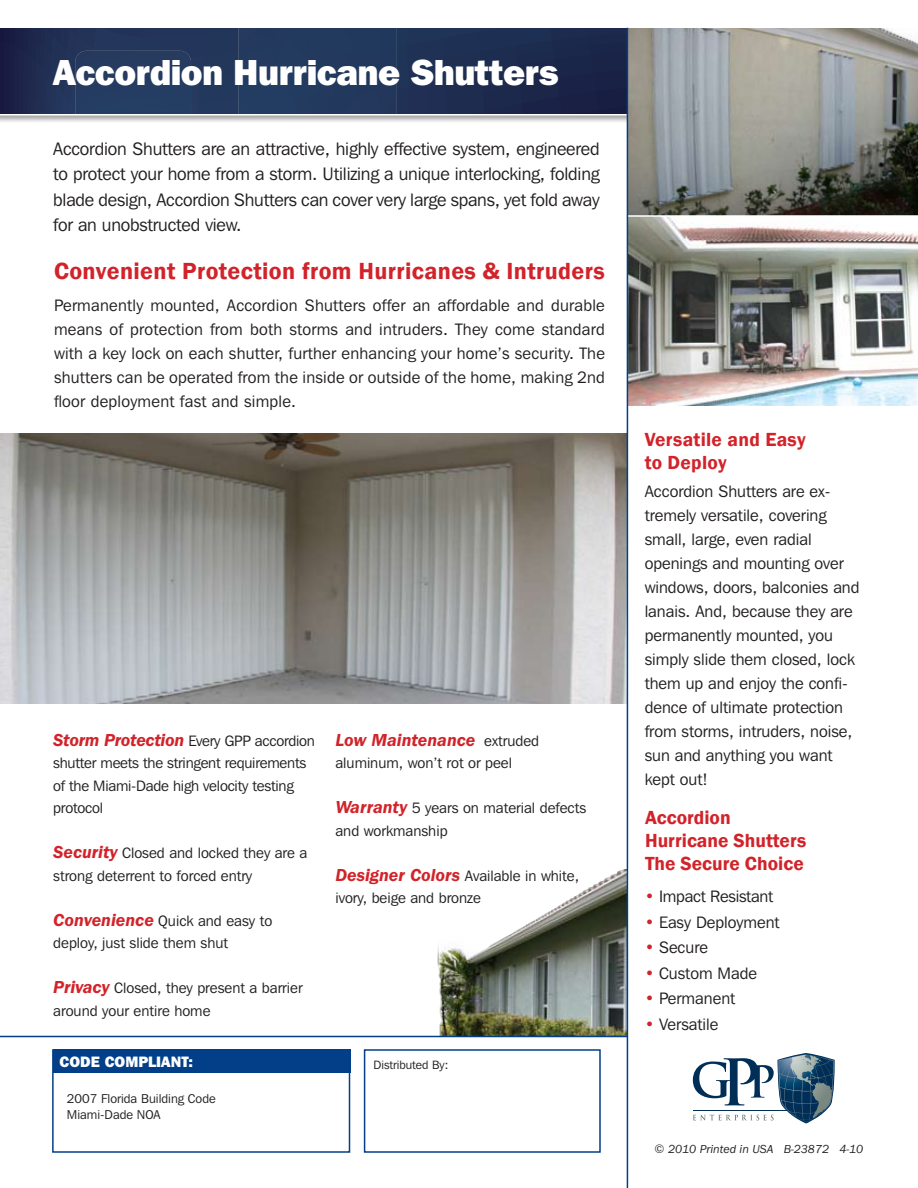
<style>
.page{position:relative;width:918px;height:1188px;background:#fff}
.page>*{position:absolute;margin:0;border:0;box-sizing:border-box;transform-origin:0 0}
.t1{font:800 36px "Franklin Gothic IT Cby BT";letter-spacing:-.015em;color:#fff}
.t2{font:600 24px "Franklin Gothic";letter-spacing:.015em;color:#d2232a}
.t3{font:600 19.5px/23.4px "Franklin Gothic";color:#d2232a}
.t4{font:18px/25.5px "Franklin Gothic IT Cby BT";letter-spacing:-.01em;color:#231f20;text-align:justify}
.t5{font:italic 600 18px "Franklin Gothic";color:#d2232a}
.t6{font:16.5px/24px "Franklin Gothic IT Cby BT";color:#231f20}
.t7{font:15px/22.5px "Franklin Gothic IT Cby BT";color:#231f20}
.t8{font:800 15px "Franklin Gothic IT Cby BT";color:#fff}
.t9{font:12.75px/16.5px "Franklin Gothic IT Cby BT";color:#231f20}
.t10{font:italic 12px "Franklin Gothic";color:#231f20}
.t11{font:12px "Franklin Gothic IT Cby BT";color:#231f20}
.s1{font-family:"Franklin Gothic";font-weight:600;font-style:italic;font-size:18px;color:#d2232a}
.s2{font-family:"Franklin Gothic IT Cby BT";font-weight:400;font-style:normal;font-size:15px;color:#231f20}
.s3{color:#d2232a}
.s4{font-family:"Franklin Gothic IT Cby BT"}
</style>
<div class="page">
<img style="left:434px;top:870px;width:193px;height:166px">
<div style="left:0;top:16px;width:689px;height:107px;background:#231f20;opacity:.4"></div>
<svg style="left:0;top:28px;width:627px;height:88px;background:#243659"></svg>
<img style="left:628px;top:28px;width:290px;height:378px">
<img style="left:0;top:434px;width:627px;height:270px">
<svg style="left:693px;top:1053px;width:142px;height:71px"></svg>
<hr style="left:627px;top:215px;width:291px;height:2px;background:#fff">
<div style="left:0;top:0;width:918px;height:28px;background:#fff"></div>
<hr style="left:627px;top:28px;width:1px;height:1160px;background:#023f88">
<hr style="left:0;top:1036px;width:627px;height:1px;background:#023f88">
<div style="left:53px;top:1049px;width:297px;height:24px;background:#023f88"></div>
<p class="t1" style="left:53px;top:50px;width:507px">Accordion Hurricane Shutters</p>
<p class="t4" style="left:53px;top:135px;width:548px">Accordion Shutters are an attractive, highly effective system, engineered to protect your home from a storm. Utilizing a unique interlocking, folding blade design, Accordion Shutters can cover very large spans, yet fold away for an unobstructed view.</p>
<p class="t2" style="left:54px;top:257px;width:552px">Convenient Protection from Hurricanes &amp; Intruders</p>
<p class="t6" style="left:54px;top:293px;width:552px;text-align:justify">Permanently mounted, Accordion Shutters offer an affordable and durable means of protection from both storms and intruders. They come standard with a key lock on each shutter, further enhancing your home’s security. The shutters can be operated from the inside or outside of the home, making 2nd floor deployment fast and simple.</p>
<p class="t7" style="left:53px;top:729px;width:263px"><span class="s1">Storm Protection</span> Every GPP accordion shutter meets the stringent requirements of the Miami-Dade high velocity testing protocol</p>
<p class="t7" style="left:53px;top:841px;width:256px"><span class="s1">Security</span> Closed and locked they are a strong deterrent to forced entry</p>
<p class="t7" style="left:53px;top:909px;width:221px"><span class="s1">Convenience</span> Quick and easy to deploy, just slide them shut</p>
<p class="t7" style="left:53px;top:976px;width:251px"><span class="s1">Privacy</span> Closed, they present a barrier around your entire home</p>
<p class="t8" style="left:60px;top:1052px;width:135px">Code Compliant:</p>
<p class="t9" style="left:67px;top:1090px;width:150px">2007 Florida Building Code<br>Miami-Dade NOA</p>
<p class="t5" style="left:335px;top:729px;width:205px">Low Maintenance <span class="s2">extruded</span></p>
<p class="t7" style="left:335px;top:751px;width:178px">aluminum, won’t rot or peel</p>
<p class="t7" style="left:335px;top:796px;width:252px"><span class="s1">Warranty</span> 5 years on material defects and workmanship</p>
<p class="t7" style="left:335px;top:864px;width:245px"><span class="s1">Designer Colors</span> Available in white, ivory, beige and bronze</p>
<p class="t11" style="left:374px;top:1058px;width:76px">Distributed By:</p>
<p class="t3" style="left:645px;top:429px;width:163px;line-height:22.5px">Versatile and Easy to Deploy</p>
<p class="t6" style="left:645px;top:479px;width:216px">Accordion Shutters are ex&shy;tremely versatile, covering small, large, even radial openings and mounting over windows, doors, balconies and lanais. And, because they are permanently mounted, you simply slide them closed, lock them up and enjoy the confi&shy;dence of ultimate protection from storms, intruders, noise, sun and anything you want kept out!</p>
<p class="t3" style="left:645px;top:806px;width:163px">Accordion<br>Hurricane Shutters<br>The Secure Choice</p>
<p class="t6" style="left:645px;top:884px;width:130px"><span class="s3">•</span> Impact Resistant</p>
<p class="t6" style="left:645px;top:910px;width:136px"><span class="s3">•</span> Easy Deployment</p>
<p class="t6" style="left:645px;top:935px;width:65px"><span class="s3">•</span> Secure</p>
<p class="t6" style="left:645px;top:961px;width:114px"><span class="s3">•</span> Custom Made</p>
<p class="t6" style="left:645px;top:986px;width:92px"><span class="s3">•</span> Permanent</p>
<p class="t6" style="left:645px;top:1012px;width:75px"><span class="s3">•</span> Versatile</p>
<p class="t10" style="left:654px;top:1142px;width:210px"><span class="s4">©</span> 2010 Printed in USA B-23872 4-10</p>
</div>
